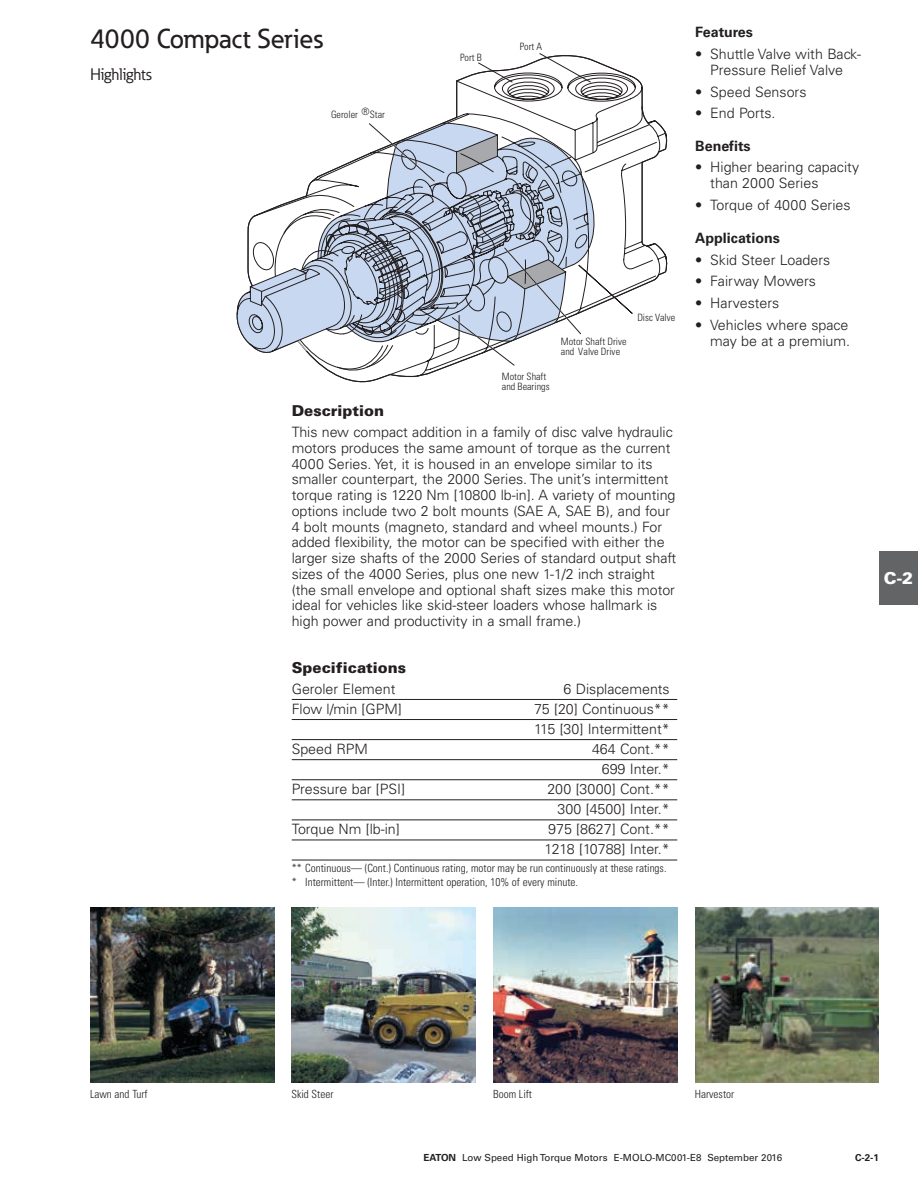
<style>
.page{position:relative;width:918px;height:1188px;background:#fff}
.page>*{position:absolute;margin:0;border:0;box-sizing:border-box;transform-origin:0 0}
.t1{font:500 27px "Eaton";color:#231f20}
.t2{font:16.5px "Eaton";color:#231f20}
.t3{font:900 16.5px "Univers LT Std";color:#fff}
.t4{font:900 15px "Univers LT Std";color:#231f20}
.t5{font:300 14.25px/15.8px "Univers LT Std";color:#231f20}
.t6{font:700 14.25px "Univers LT Std";color:#231f20}
.t7{font:300 condensed 11.25px/13.5px "Univers LT Std";color:#231f20}
.t8{font:300 condensed 10.05px/10.1px "Univers LT Std";color:#231f20}
.t9{font:9.75px "Univers LT Std";color:#231f20}
.t10{font:700 9.75px "Univers LT Std";color:#231f20}
.s1{font-weight:700}
</style>
<div class="page">
<div style="left:879px;top:551px;width:39px;height:54px;background:#636466"></div>
<svg style="left:237px;top:216px;width:16px;height:132px"></svg>
<svg style="left:253px;top:59px;width:414px;height:324px"></svg>
<svg style="left:275px;top:207px;width:118px;height:168px"></svg>
<svg style="left:478px;top:53px;width:113px;height:30px"></svg>
<svg style="left:369px;top:123px;width:264px;height:243px"></svg>
<hr style="left:292px;top:699px;width:385px;height:1px;background:#231f20">
<hr style="left:292px;top:719px;width:385px;height:1px;background:#231f20">
<hr style="left:292px;top:739px;width:385px;height:1px;background:#231f20">
<hr style="left:292px;top:759px;width:385px;height:1px;background:#231f20">
<hr style="left:292px;top:779px;width:385px;height:1px;background:#231f20">
<hr style="left:292px;top:799px;width:385px;height:1px;background:#231f20">
<hr style="left:292px;top:820px;width:385px;height:1px;background:#231f20">
<hr style="left:292px;top:840px;width:385px;height:1px;background:#231f20">
<hr style="left:292px;top:860px;width:385px;height:1px;background:#231f20">
<img style="left:292px;top:908px;width:184px;height:175px">
<img style="left:494px;top:908px;width:183px;height:175px">
<img style="left:90px;top:908px;width:184px;height:175px">
<img style="left:695px;top:908px;width:184px;height:175px">
<h1 class="t1" style="left:90px;top:22px;width:235px">4000 Compact Series</h1>
<p class="t2" style="left:90px;top:63px;width:63px">Highlights</p>
<p class="t8" style="left:331px;top:109px;width:56px">Geroler ® Star</p>
<p class="t8" style="left:460px;top:52px;width:23px">Port B</p>
<p class="t8" style="left:520px;top:42px;width:24px">Port A</p>
<p class="t8" style="left:502px;top:371px;width:49px">Motor Shaft and Bearings</p>
<p class="t8" style="left:561px;top:337px;width:67px">Motor Shaft Drive and Valve Drive</p>
<p class="t8" style="left:637px;top:313px;width:39px">Disc Valve</p>
<p class="t4" style="left:292px;top:401px;width:94px">Description</p>
<p class="t5" style="left:292px;top:424px;width:386px">This new compact addition in a family of disc valve hydraulic motors produces the same amount of torque as the current 4000 Series. Yet, it is housed in an envelope similar to its smaller counterpart, the 2000 Series. The unit’s intermittent torque rating is 1220 Nm [10800 lb-in]. A variety of mounting options include two 2 bolt mounts (SAE A, SAE B), and four 4 bolt mounts (magneto, standard and wheel mounts.) For added flexibility, the motor can be specified with either the larger size shafts of the 2000 Series of standard output shaft sizes of the 4000 Series, plus one new 1-1/2 inch straight (the small envelope and optional shaft sizes make this motor ideal for vehicles like skid-steer loaders whose hallmark is high power and productivity in a small frame.)</p>
<p class="t4" style="left:292px;top:658px;width:116px">Specifications</p>
<p class="t5" style="left:292px;top:681px;width:105px">Geroler Element</p>
<p class="t5" style="left:564px;top:681px;width:108px">6 Displacements</p>
<p class="t5" style="left:292px;top:701px;width:112px">Flow l/min [GPM]</p>
<p class="t5" style="left:534px;top:699px;width:137px;line-height:20.1px">75 [20] Continuous**<br>115 [30] Intermittent*</p>
<p class="t5" style="left:292px;top:741px;width:78px">Speed RPM</p>
<p class="t5" style="left:592px;top:739px;width:79px;line-height:20.1px;text-align:right">464 Cont.**<br>699 Inter.*</p>
<p class="t5" style="left:292px;top:781px;width:115px">Pressure bar [PSI]</p>
<p class="t5" style="left:547px;top:779px;width:124px;line-height:20.1px;text-align:right">200 [3000] Cont.**<br>300 [4500] Inter.*</p>
<p class="t5" style="left:292px;top:821px;width:110px">Torque Nm [lb-in]</p>
<p class="t5" style="left:545px;top:819px;width:127px;line-height:20.1px">975 [8627] Cont.**<br>1218 [10788] Inter.*</p>
<p class="t7" style="left:292px;top:862px;width:376px">** Continuous— (Cont.) Continuous rating, motor may be run continuously at these ratings. * Intermittent— (Inter.) Intermittent operation, 10% of every minute.</p>
<p class="t6" style="left:695px;top:24px;width:59px">Features</p>
<p class="t5" style="left:695px;top:46px;width:167px;text-align:center">• Shuttle Valve with Back-<br>Pressure Relief Valve</p>
<p class="t5" style="left:695px;top:84px;width:113px">• Speed Sensors</p>
<p class="t5" style="left:695px;top:105px;width:82px">• End Ports.</p>
<p class="t6" style="left:695px;top:137px;width:57px">Benefits</p>
<p class="t5" style="left:710px;top:159px;width:151px;text-indent:-15px">• Higher bearing capacity than 2000 Series</p>
<p class="t5" style="left:695px;top:197px;width:157px">• Torque of 4000 Series</p>
<p class="t6" style="left:695px;top:229px;width:86px">Applications</p>
<p class="t5" style="left:695px;top:252px;width:137px">• Skid Steer Loaders</p>
<p class="t5" style="left:695px;top:273px;width:122px">• Fairway Mowers</p>
<p class="t5" style="left:695px;top:295px;width:86px">• Harvesters</p>
<p class="t5" style="left:695px;top:317px;width:156px;text-align:right">• Vehicles where space may be at a premium.</p>
<p class="t3" style="left:884px;top:568px;width:31px">C-2</p>
<p class="t7" style="left:90px;top:1088px;width:59px">Lawn and Turf</p>
<p class="t7" style="left:291px;top:1088px;width:44px">Skid Steer</p>
<p class="t7" style="left:493px;top:1087px;width:40px">Boom Lift</p>
<p class="t7" style="left:695px;top:1087px;width:41px">Harvestor</p>
<p class="t9" style="left:424px;top:1152px;width:360px"><span class="s1">EATON</span> Low Speed High Torque Motors E-MOLO-MC001-E8 September 2016</p>
<p class="t10" style="left:855px;top:1152px;width:25px">C-2-1</p>
</div>
